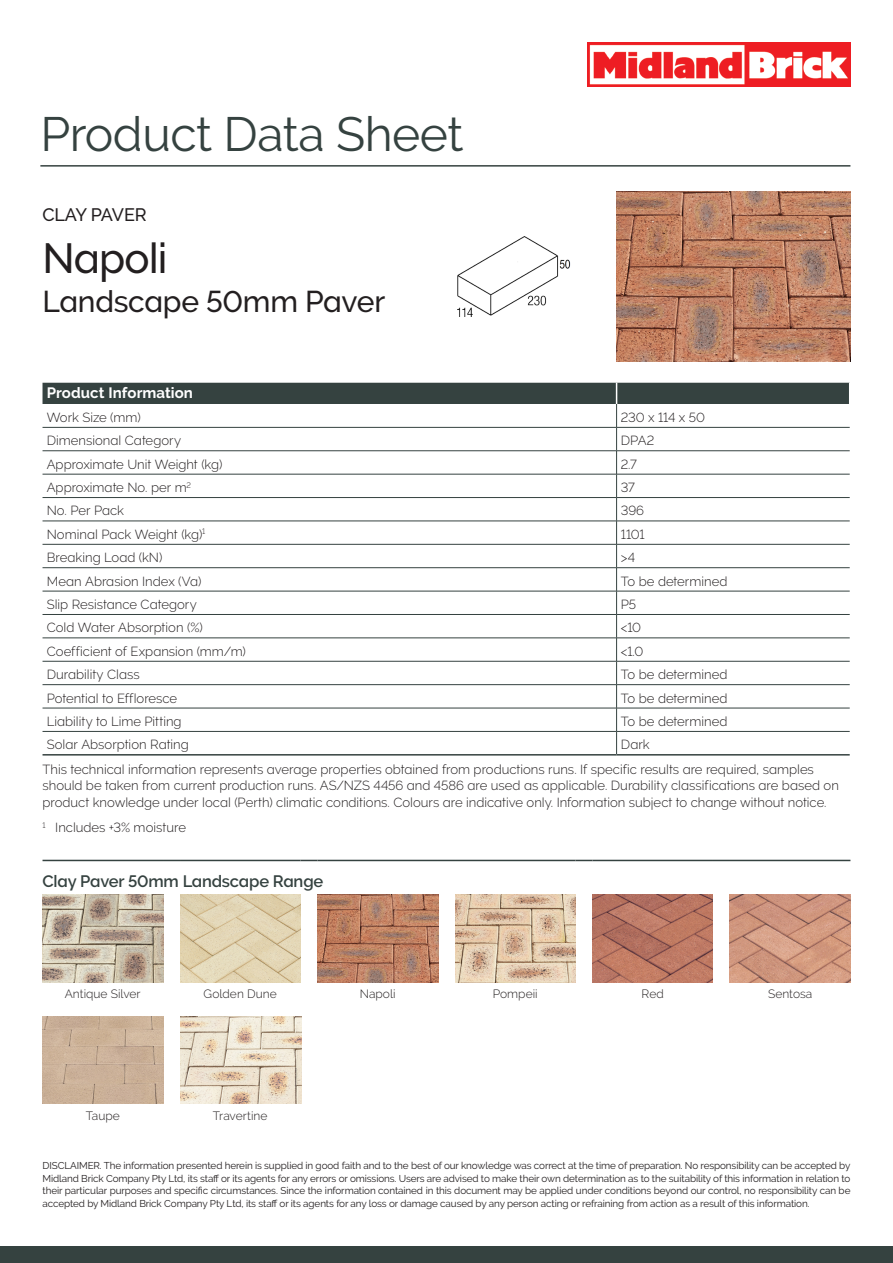
<style>
.page{position:relative;width:893px;height:1263px;background:#fff}
.page>*{position:absolute;margin:0;border:0;box-sizing:border-box;transform-origin:0 0}
.t1{font:48px "Raleway";letter-spacing:-.01em;color:#354240}
.Product_Name{font:500 42px "Raleway";letter-spacing:-.02em;color:#231f20}
.Range{font:500 30px "Raleway";letter-spacing:-.01em;color:#231f20}
.t2{font:500 18px "Raleway";letter-spacing:-.01em;color:#231f20}
.t3{font:600 16.5px "Raleway";letter-spacing:-.01em;color:#354240}
.t4{font:700 15px "Raleway";letter-spacing:.005em;color:#fff}
.Table_Text{font:300 13.2px/23.4px "Raleway";color:#231f20}
.t5{font:300 12px "Raleway";letter-spacing:.005em;color:#231f20}
.t6{font:9.9px/12.8px "Raleway";letter-spacing:-.01em;color:#231f20;text-align:justify}
</style>
<div class="page">
<div style="left:0;top:1246px;width:893px;height:17px;background:#354240"></div>
<img style="left:588px;top:43px;width:262px;height:44px">
<hr style="left:40px;top:165px;width:810px;height:2px;background:#354240">
<hr style="left:43px;top:754px;width:574px;height:1px;background:#354240">
<svg style="left:43px;top:383px;width:807px;height:371px"></svg>
<hr style="left:617px;top:731px;width:233px;height:1px;background:#354240">
<hr style="left:617px;top:754px;width:233px;height:1px;background:#354240">
<hr style="left:43px;top:860px;width:120px;height:1px;background:#354240">
<svg style="left:163px;top:860px;width:17px;height:1px"></svg>
<hr style="left:180px;top:860px;width:120px;height:1px;background:#354240">
<svg style="left:300px;top:860px;width:17px;height:1px"></svg>
<hr style="left:317px;top:860px;width:121px;height:1px;background:#354240">
<svg style="left:438px;top:860px;width:17px;height:1px"></svg>
<hr style="left:455px;top:860px;width:120px;height:1px;background:#354240">
<svg style="left:575px;top:860px;width:17px;height:1px"></svg>
<hr style="left:592px;top:860px;width:121px;height:1px;background:#354240">
<svg style="left:713px;top:860px;width:17px;height:1px"></svg>
<hr style="left:730px;top:860px;width:120px;height:1px;background:#354240">
<img style="left:43px;top:894px;width:120px;height:88px">
<img style="left:180px;top:894px;width:120px;height:88px">
<img style="left:317px;top:894px;width:121px;height:88px">
<img style="left:455px;top:894px;width:120px;height:88px">
<img style="left:592px;top:894px;width:121px;height:88px">
<img style="left:730px;top:894px;width:120px;height:88px">
<img style="left:43px;top:1016px;width:120px;height:88px">
<img style="left:181px;top:1016px;width:120px;height:88px">
<img style="left:617px;top:191px;width:233px;height:170px">
<img style="left:458px;top:237px;width:113px;height:79px">
<h1 class="t1" style="left:40px;top:106px;width:425px">Product Data Sheet</h1>
<h3 class="t2" style="left:43px;top:204px;width:106px">CLAY PAVER</h3>
<p class="Product_Name" style="left:43px;top:234px;width:127px">Napoli</p>
<p class="Range" style="left:43px;top:284px;width:344px">Landscape 50mm Paver</p>
<p class="t4" style="left:47px;top:384px;width:148px">Product Information</p>
<p class="Table_Text" style="left:47px;top:405px;width:201px">Work Size (mm)<br>Dimensional Category<br>Approximate Unit Weight (kg)<br>Approximate No. per m<sup>2<br></sup>No. Per Pack<br>Nominal Pack Weight (kg)<sup>1<br></sup>Breaking Load (kN)<br>Mean Abrasion Index (Va)<br>Slip Resistance Category<br>Cold Water Absorption (%)<br>Coefficient of Expansion (mm/m)<br>Durability Class<br>Potential to Effloresce<br>Liability to Lime Pitting<br>Solar Absorption Rating</p>
<p class="Table_Text" style="left:43px;top:761px;width:798px;line-height:16.5px">This technical information represents average properties obtained from productions runs. If specific results are required, samples should be taken from current production runs. AS/NZS 4456 and 4586 are used as applicable. Durability classifications are based on product knowledge under local (Perth) climatic conditions. Colours are indicative only. Information subject to change without notice.</p>
<p class="Table_Text" style="left:43px;top:815px;width:145px"><sup>1</sup> Includes +3% moisture</p>
<p class="Table_Text" style="left:621px;top:405px;width:86px">230 x 114 x 50</p>
<p class="Table_Text" style="left:621px;top:429px;width:35px">DPA2</p>
<p class="Table_Text" style="left:621px;top:452px;width:18px">2.7</p>
<p class="Table_Text" style="left:621px;top:476px;width:16px">37</p>
<p class="Table_Text" style="left:621px;top:499px;width:25px">396</p>
<p class="Table_Text" style="left:621px;top:522px;width:25px">1101</p>
<p class="Table_Text" style="left:621px;top:546px;width:16px">&gt;4</p>
<p class="Table_Text" style="left:621px;top:569px;width:108px">To be determined</p>
<p class="Table_Text" style="left:621px;top:592px;width:17px">P5</p>
<p class="Table_Text" style="left:621px;top:616px;width:22px">&lt;10</p>
<p class="Table_Text" style="left:621px;top:639px;width:24px">&lt;1.0</p>
<p class="Table_Text" style="left:621px;top:663px;width:108px">To be determined</p>
<p class="Table_Text" style="left:621px;top:686px;width:108px">To be determined</p>
<p class="Table_Text" style="left:621px;top:709px;width:108px">To be determined</p>
<p class="Table_Text" style="left:621px;top:733px;width:30px">Dark</p>
<p class="t3" style="left:43px;top:872px;width:282px">Clay Paver 50mm Landscape Range</p>
<p class="t5" style="left:65px;top:987px;width:77px">Antique Silver</p>
<p class="t5" style="left:204px;top:987px;width:75px">Golden Dune</p>
<p class="t5" style="left:360px;top:987px;width:38px">Napoli</p>
<p class="t5" style="left:493px;top:987px;width:47px">Pompeii</p>
<p class="t5" style="left:642px;top:987px;width:24px">Red</p>
<p class="t5" style="left:768px;top:987px;width:46px">Sentosa</p>
<p class="t5" style="left:86px;top:1109px;width:36px">Taupe</p>
<p class="t5" style="left:213px;top:1109px;width:56px">Travertine</p>
<p class="t6" style="left:43px;top:1159px;width:809px">DISCLAIMER. The information presented herein is supplied in good faith and to the best of our knowledge was correct at the time of preparation. No responsibility can be accepted by Midland Brick Company Pty Ltd, its staff or its agents for any errors or omissions. Users are advised to make their own determination as to the suitability of this information in relation to their particular purposes and specific circumstances. Since the information contained in this document may be applied under conditions beyond our control, no responsibility can be accepted by Midland Brick Company Pty Ltd, its staff or its agents for any loss or damage caused by any person acting or refraining from action as a result of this information.</p>
</div>
